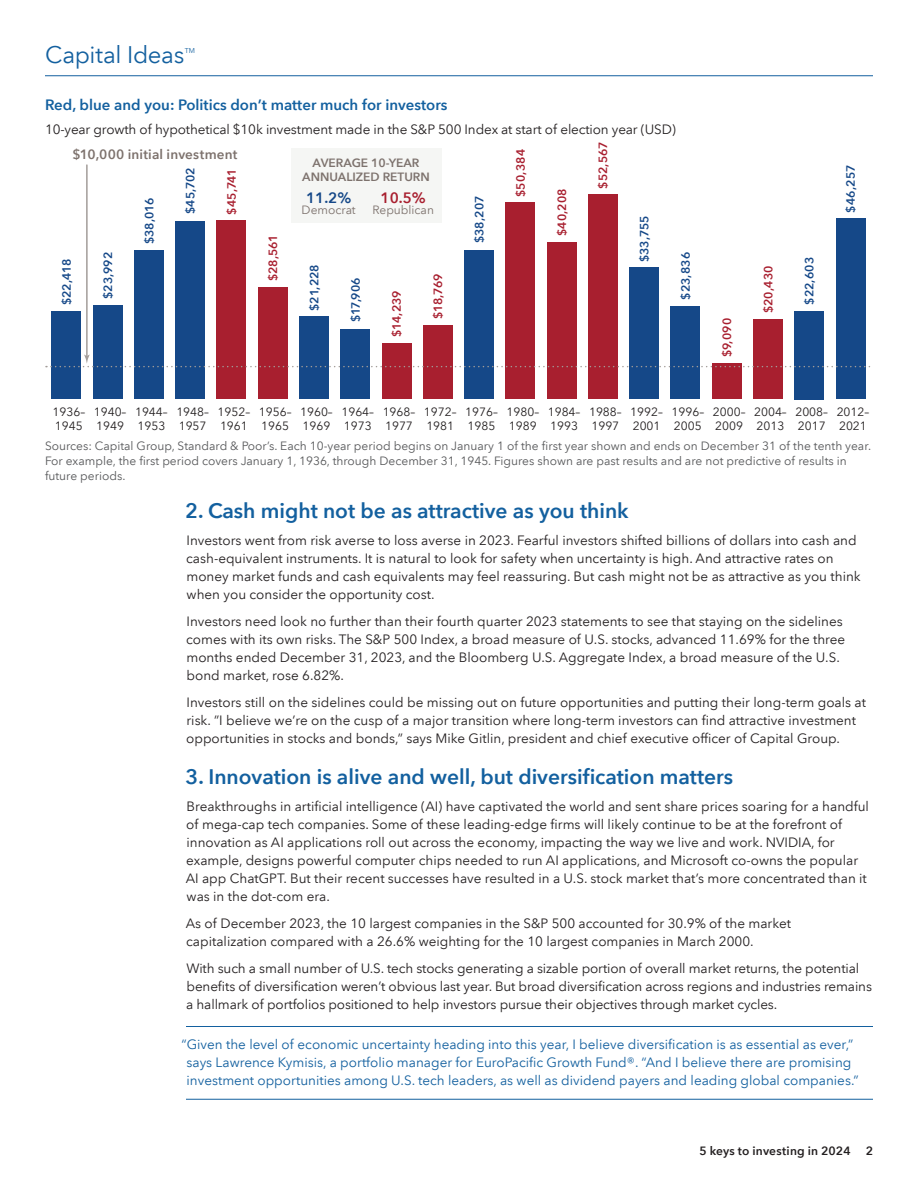
<style>
.page{position:relative;width:918px;height:1188px;background:#fff}
.page>*{position:absolute;margin:0;border:0;box-sizing:border-box;transform-origin:0 0}
.t1{font:24px "Avenir Next LT Com";letter-spacing:-.015em;color:#13609f}
.t2{font:600 21px "Avenir Next LT Com";color:#13609f}
.t3{font:600 15px "Avenir Next LT Com";color:#13609f}
.t4{font:600 15px "Avenir Next LT Com";color:#154888}
.t5{font:600 15px "Avenir Next LT Com";color:#a81f2f}
.t6{font:13.5px/18px "Avenir Next LT Com";color:#231f20}
.t7{font:13.5px/18px "Avenir Next LT Com";color:#13609f;text-align:center}
.t8{font:600 13.5px "Avenir Next LT Com";letter-spacing:.015em;color:#7d726d}
.t9{font:12px/15px "Avenir Next LT Com";color:#57585a}
.t10{font:12px/14.4px "Avenir Next LT Com";color:#231f20}
.t11{font:600 12px "Avenir Next LT Com";letter-spacing:.005em;color:#154888}
.t12{font:600 12px "Avenir Next LT Com";color:#a81f2f}
.t13{font:600 12px/14.4px "Avenir Next LT Com";color:#7d726d;text-align:center}
.t14{font:600 12px "Avenir Next LT Com";letter-spacing:.015em;color:#231f20}
.t15{font:12px "Avenir Next LT Com";color:#7d726d}
.t16{font:7.05px "Avenir Next LT Com";color:#13609f}
</style>
<div class="page">
<hr style="left:45px;top:75px;width:828px;height:1px;background:#13609f">
<div style="left:52px;top:312px;width:29px;height:87px;background:#154888"></div>
<div style="left:93px;top:306px;width:30px;height:93px;background:#154888"></div>
<div style="left:134px;top:251px;width:30px;height:148px;background:#154888"></div>
<div style="left:175px;top:221px;width:30px;height:178px;background:#154888"></div>
<div style="left:217px;top:221px;width:29px;height:178px;background:#a81f2f"></div>
<div style="left:258px;top:288px;width:30px;height:111px;background:#a81f2f"></div>
<div style="left:299px;top:316px;width:30px;height:83px;background:#154888"></div>
<div style="left:340px;top:329px;width:30px;height:70px;background:#154888"></div>
<div style="left:382px;top:344px;width:29px;height:55px;background:#a81f2f"></div>
<div style="left:423px;top:326px;width:30px;height:73px;background:#a81f2f"></div>
<div style="left:464px;top:250px;width:30px;height:149px;background:#154888"></div>
<div style="left:506px;top:203px;width:29px;height:196px;background:#a81f2f"></div>
<div style="left:547px;top:242px;width:29px;height:157px;background:#a81f2f"></div>
<div style="left:588px;top:194px;width:30px;height:205px;background:#a81f2f"></div>
<div style="left:629px;top:268px;width:30px;height:131px;background:#154888"></div>
<div style="left:671px;top:306px;width:29px;height:93px;background:#154888"></div>
<div style="left:712px;top:364px;width:30px;height:35px;background:#a81f2f"></div>
<div style="left:753px;top:319px;width:30px;height:80px;background:#a81f2f"></div>
<div style="left:794px;top:311px;width:30px;height:88px;background:#154888"></div>
<div style="left:836px;top:219px;width:29px;height:180px;background:#154888"></div>
<hr style="left:86px;top:165px;width:2px;height:193px;background:#a39d99">
<svg style="left:46px;top:355px;width:823px;height:12px"></svg>
<div style="left:291px;top:148px;width:150px;height:75px;background:#f5f6f4"></div>
<hr style="left:186px;top:1026px;width:687px;height:1px;background:#13609f">
<hr style="left:186px;top:1099px;width:687px;height:1px;background:#13609f">
<h1 class="t1" style="left:45px;top:40px;width:141px">Capital Ideas</h1>
<p class="t16" style="left:185px;top:46px;width:12px">TM</p>
<p class="t3" style="left:45px;top:96px;width:404px">Red, blue and you: Politics don’t matter much for investors</p>
<p class="t6" style="left:45px;top:120px;width:632px">10-year growth of hypothetical $10k investment made in the S&amp;P 500 Index at start of election year (USD)</p>
<p class="t8" style="left:72px;top:146px;width:167px">$10,000 initial investment</p>
<p class="t11" style="left:59px;top:305px;width:48px;rotate:-90deg">$22,418</p>
<p class="t11" style="left:101px;top:299px;width:48px;rotate:-90deg">$23,992</p>
<p class="t11" style="left:142px;top:244px;width:48px;rotate:-90deg">$38,016</p>
<p class="t11" style="left:183px;top:214px;width:49px;rotate:-90deg">$45,702</p>
<p class="t12" style="left:224px;top:215px;width:48px;rotate:-90deg">$45,741</p>
<p class="t12" style="left:266px;top:281px;width:48px;rotate:-90deg">$28,561</p>
<p class="t13" style="left:302px;top:155px;width:129px">AVERAGE 10-YEAR<br>ANNUALIZED RETURN</p>
<p class="t15" style="left:302px;top:203px;width:56px">Democrat</p>
<p class="t15" style="left:372px;top:203px;width:63px">Republican</p>
<p class="t4" style="left:306px;top:189px;width:47px">11.2%</p>
<p class="t5" style="left:381px;top:189px;width:47px">10.5%</p>
<p class="t11" style="left:307px;top:311px;width:48px;rotate:-90deg">$21,228</p>
<p class="t11" style="left:348px;top:322px;width:46px;rotate:-90deg">$17,906</p>
<p class="t12" style="left:390px;top:337px;width:48px;rotate:-90deg">$14,239</p>
<p class="t12" style="left:431px;top:319px;width:47px;rotate:-90deg">$18,769</p>
<p class="t11" style="left:472px;top:243px;width:49px;rotate:-90deg">$38,207</p>
<p class="t12" style="left:513px;top:197px;width:49px;rotate:-90deg">$50,384</p>
<p class="t12" style="left:555px;top:236px;width:49px;rotate:-90deg">$40,208</p>
<p class="t12" style="left:596px;top:189px;width:49px;rotate:-90deg">$52,567</p>
<p class="t11" style="left:637px;top:262px;width:49px;rotate:-90deg">$33,755</p>
<p class="t11" style="left:678px;top:300px;width:49px;rotate:-90deg">$23,836</p>
<p class="t12" style="left:720px;top:357px;width:41px;rotate:-90deg">$9,090</p>
<p class="t12" style="left:761px;top:313px;width:49px;rotate:-90deg">$20,430</p>
<p class="t11" style="left:802px;top:305px;width:49px;rotate:-90deg">$22,603</p>
<p class="t11" style="left:843px;top:213px;width:49px;rotate:-90deg">$46,257</p>
<p class="t10" style="left:53px;top:404px;width:34px">1936–<br>1945</p>
<p class="t10" style="left:94px;top:404px;width:34px">1940–<br>1949</p>
<p class="t10" style="left:135px;top:404px;width:34px">1944–<br>1953</p>
<p class="t10" style="left:176px;top:404px;width:34px">1948–<br>1957</p>
<p class="t10" style="left:218px;top:404px;width:34px">1952–<br>1961</p>
<p class="t10" style="left:259px;top:404px;width:34px">1956–<br>1965</p>
<p class="t10" style="left:300px;top:404px;width:34px">1960–<br>1969</p>
<p class="t10" style="left:341px;top:404px;width:34px">1964–<br>1973</p>
<p class="t10" style="left:383px;top:404px;width:34px">1968–<br>1977</p>
<p class="t10" style="left:424px;top:404px;width:34px">1972–<br>1981</p>
<p class="t10" style="left:465px;top:404px;width:34px">1976–<br>1985</p>
<p class="t10" style="left:507px;top:404px;width:34px">1980–<br>1989</p>
<p class="t10" style="left:548px;top:404px;width:34px">1984–<br>1993</p>
<p class="t10" style="left:589px;top:404px;width:34px">1988–<br>1997</p>
<p class="t10" style="left:630px;top:404px;width:34px">1992–<br>2001</p>
<p class="t10" style="left:672px;top:404px;width:34px">1996–<br>2005</p>
<p class="t10" style="left:713px;top:404px;width:34px">2000–<br>2009</p>
<p class="t10" style="left:754px;top:404px;width:34px">2004–<br>2013</p>
<p class="t10" style="left:795px;top:404px;width:34px">2008–<br>2017</p>
<p class="t10" style="left:837px;top:404px;width:34px">2012–<br>2021</p>
<p class="t9" style="left:45px;top:438px;width:828px">Sources: Capital Group, Standard &amp; Poor’s. Each 10-year period begins on January 1 of the first year shown and ends on December 31 of the tenth year.<br>For example, the first period covers January 1, 1936, through December 31, 1945. Figures shown are past results and are not predictive of results in future periods.</p>
<h2 class="t2" style="left:185px;top:498px;width:445px">2. Cash might not be as attractive as you think</h2>
<p class="t6" style="left:186px;top:532px;width:676px">Investors went from risk averse to loss averse in 2023. Fearful investors shifted billions of dollars into cash and cash-equivalent instruments. It is natural to look for safety when uncertainty is high. And attractive rates on money market funds and cash equivalents may feel reassuring. But cash might not be as attractive as you think when you consider the opportunity cost.</p>
<p class="t6" style="left:186px;top:613px;width:661px">Investors need look no further than their fourth quarter 2023 statements to see that staying on the sidelines comes with its own risks. The S&amp;P 500 Index, a broad measure of U.S. stocks, advanced 11.69% for the three months ended December 31, 2023, and the Bloomberg U.S. Aggregate Index, a broad measure of the U.S. bond market, rose 6.82%.</p>
<p class="t6" style="left:186px;top:694px;width:681px">Investors still on the sidelines could be missing out on future opportunities and putting their long-term goals at risk. ”I believe we’re on the cusp of a major transition where long-term investors can find attractive investment opportunities in stocks and bonds,” says Mike Gitlin, president and chief executive officer of Capital Group.</p>
<h2 class="t2" style="left:186px;top:764px;width:549px">3. Innovation is alive and well, but diversification matters</h2>
<p class="t6" style="left:186px;top:797px;width:685px">Breakthroughs in artificial intelligence (AI) have captivated the world and sent share prices soaring for a handful of mega-cap tech companies. Some of these leading-edge firms will likely continue to be at the forefront of innovation as AI applications roll out across the economy, impacting the way we live and work. NVIDIA, for example, designs powerful computer chips needed to run AI applications, and Microsoft co-owns the popular AI app ChatGPT. But their recent successes have resulted in a U.S. stock market that’s more concentrated than it was in the dot-com era.</p>
<p class="t6" style="left:186px;top:914px;width:607px">As of December 2023, the 10 largest companies in the S&amp;P 500 accounted for 30.9% of the market capitalization compared with a 26.6% weighting for the 10 largest companies in March 2000.</p>
<p class="t6" style="left:186px;top:959px;width:687px">With such a small number of U.S. tech stocks generating a sizable portion of overall market returns, the potential benefits of diversification weren’t obvious last year. But broad diversification across regions and industries remains a hallmark of portfolios positioned to help investors pursue their objectives through market cycles.</p>
<p class="t7" style="left:182px;top:1036px;width:679px">“Given the level of economic uncertainty heading into this year, I believe diversification is as essential as ever,” says Lawrence Kymisis, a portfolio manager for EuroPacific Growth Fund®. “And I believe there are promising investment opportunities among U.S. tech leaders, as well as dividend payers and leading global companies.”</p>
<p class="t14" style="left:699px;top:1144px;width:153px">5 keys to investing in 2024</p>
<p class="t14" style="left:866px;top:1144px;width:9px">2</p>
</div>
